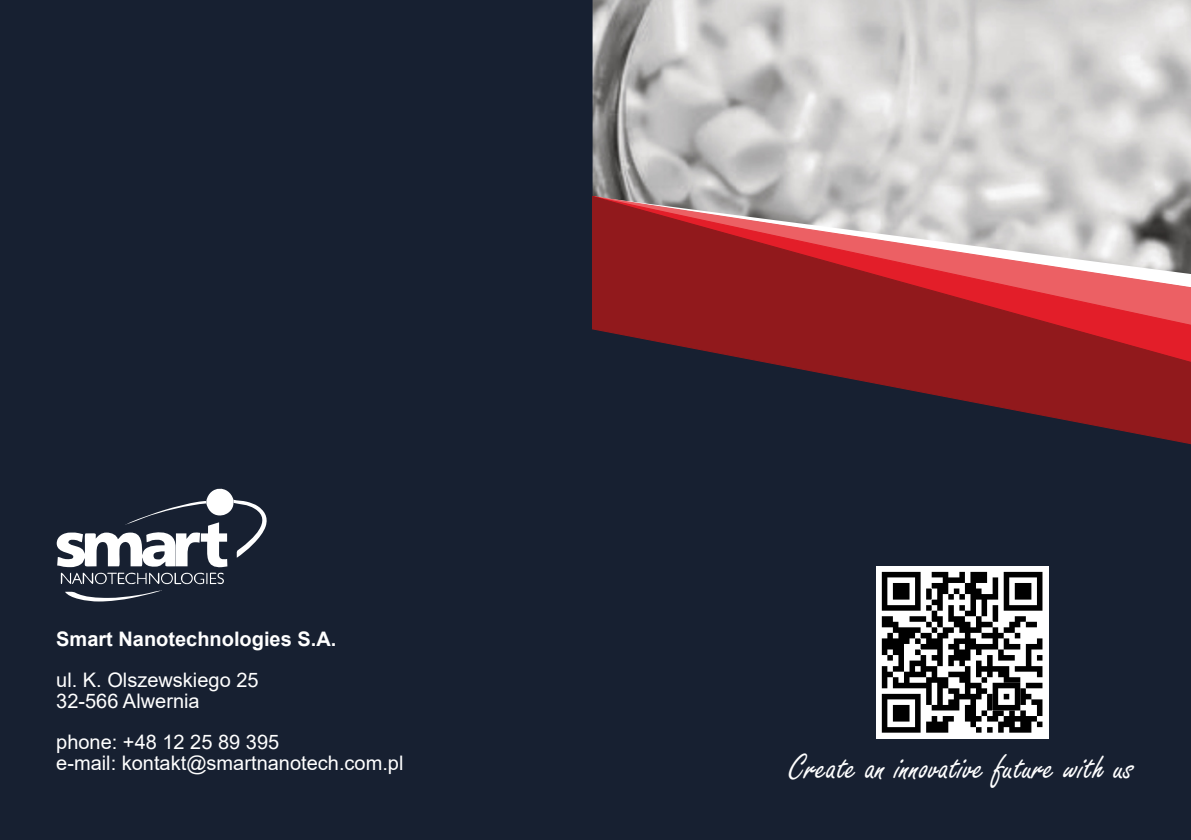
<style>
.page{position:relative;width:1191px;height:840px;background:#fff}
.page>*{position:absolute;margin:0;border:0;box-sizing:border-box;transform-origin:0 0}
.t1{font:38px "Freestyle Script";color:#fff}
.t2{font:20px/20.6px "Arial";color:#fff}
.t3{font:700 20px "Arial";color:#fff}
</style>
<div class="page">
<div style="left:0;top:0;width:1191px;height:839px;background:#172031"></div>
<img style="left:592px;top:0;width:599px;height:187px">
<svg style="left:592px;top:187px;width:599px;height:8px;background:#c4c3c3"></svg>
<svg style="left:592px;top:195px;width:599px;height:250px"></svg>
<svg style="left:57px;top:488px;width:210px;height:113px"></svg>
<div style="left:876px;top:566px;width:172px;height:171px;background:#fff"></div>
<svg style="left:881px;top:571px;width:161px;height:161px"></svg>
<p class="t3" style="left:56px;top:631px;width:282px">Smart Nanotechnologies S.A.</p>
<p class="t2" style="left:56px;top:671px;width:204px">ul. K. Olszewskiego 25<br>32-566 Alwernia</p>
<p class="t2" style="left:56px;top:733px;width:349px">phone: +48 12 25 89 395<br>e-mail: kontakt@smartnanotech.com.pl</p>
<h1 class="t1" style="left:789px;top:752px;width:346px">Create an innovative future with us</h1>
</div>
